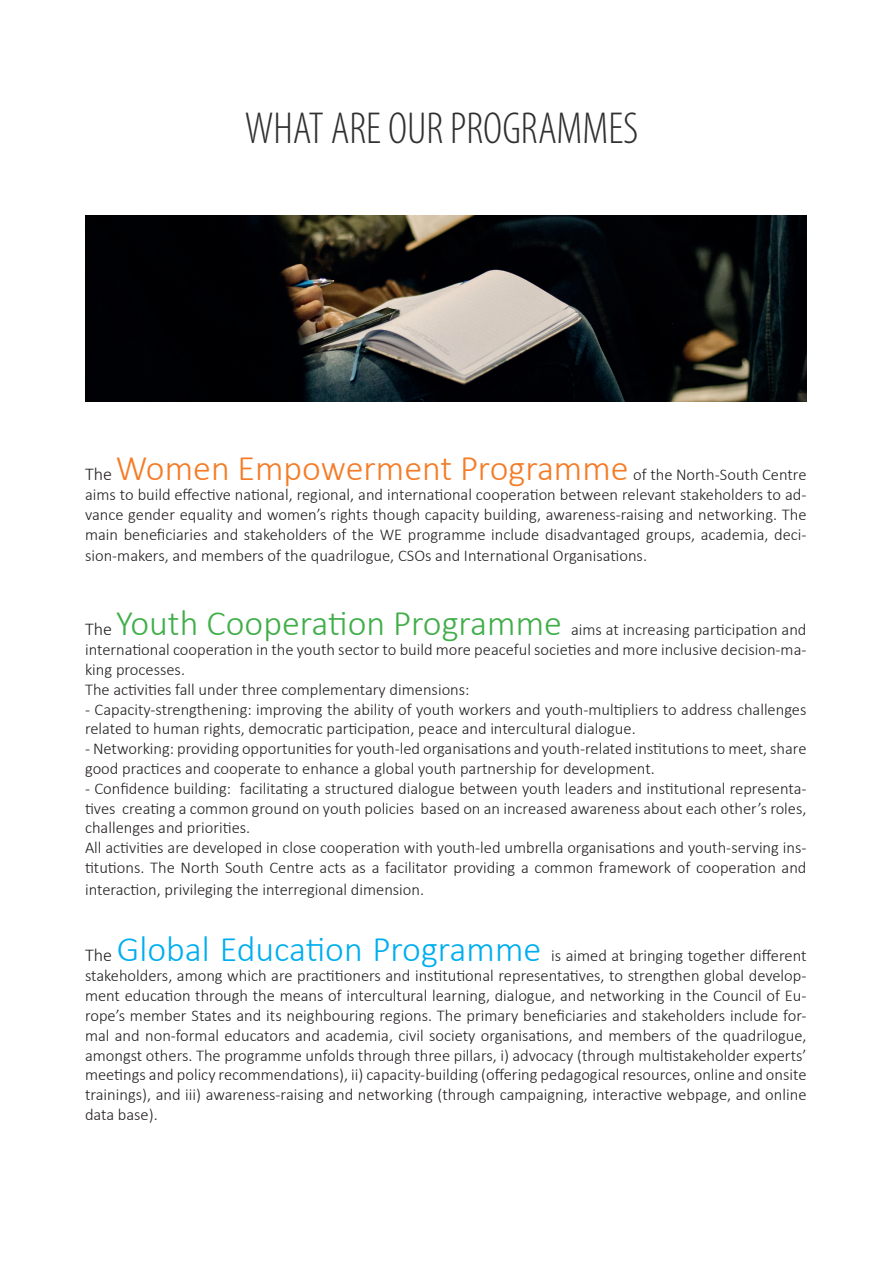
<style>
.page{position:relative;width:893px;height:1263px;background:#fff}
.page>*{position:absolute;margin:0;border:0;box-sizing:border-box;transform-origin:0 0}
.t1{font:45px "Myriad Variable Concept";color:#312f30}
.t2{font:300 36px "Calibri";color:#f47c27}
.t3{font:300 16.5px/19.8px "Calibri";color:#231f20}
.s1{font-size:18px;color:#231f20}
.s2{font-size:16.5px;color:#231f20}
.s3{font-size:18px}
.s4{font-size:36px;color:#40ae49}
.s5{font-size:36px;color:#00aeef}
</style>
<div class="page">
<img style="left:85px;top:215px;width:721px;height:187px">
<h1 class="t1" style="left:245px;top:101px;width:395px">WHAT ARE OUR PROGRAMMES</h1>
<h2 class="t2" style="left:85px;top:446px;width:723px"><span class="s1">The</span> Women Empowerment Programme <span class="s2">of the North-South Centre</span></h2>
<p class="t3" style="left:85px;top:485px;width:723px;text-align:justify">aims to build effective national, regional, and international cooperation between relevant stakeholders to ad&shy;vance gender equality and women’s rights though capacity building, awareness-raising and networking. The main beneficiaries and stakeholders of the WE programme include disadvantaged groups, academia, deci-</p>
<p class="t3" style="left:85px;top:546px;width:563px">sion-makers, and members of the quadrilogue, CSOs and International Organisations.</p>
<p class="t3" style="left:85px;top:620px;width:723px"><span class="s3">The</span> <span class="s4">Youth Cooperation Programme</span> aims at increasing participation and international cooperation in the youth sector to build more peaceful societies and more inclusive decision-ma&shy;king processes.<br>The activities fall under three complementary dimensions:</p>
<p class="t3" style="left:85px;top:699px;width:723px">- Capacity-strengthening: improving the ability of youth workers and youth-multipliers to address challenges related to human rights, democratic participation, peace and intercultural dialogue.</p>
<p class="t3" style="left:85px;top:739px;width:723px">- Networking: providing opportunities for youth-led organisations and youth-related institutions to meet, share good practices and cooperate to enhance a global youth partnership for development.</p>
<p class="t3" style="left:85px;top:778px;width:723px">- Confidence building: facilitating a structured dialogue between youth leaders and institutional representa&shy;tives creating a common ground on youth policies based on an increased awareness about each other’s roles, challenges and priorities.<br>All activities are developed in close cooperation with youth-led umbrella organisations and youth-serving ins&shy;titutions. The North South Centre acts as a facilitator providing a common framework of cooperation and</p>
<p class="t3" style="left:85px;top:879px;width:341px">interaction, privileging the interregional dimension.</p>
<p class="t3" style="left:85px;top:946px;width:723px;text-align:justify"><span class="s3">The</span> <span class="s5">Global Education Programme</span> is aimed at bringing together different stakeholders, among which are practitioners and institutional representatives, to strengthen global develop&shy;ment education through the means of intercultural learning, dialogue, and networking in the Council of Eu&shy;rope’s member States and its neighbouring regions. The primary beneficiaries and stakeholders include for&shy;mal and non-formal educators and academia, civil society organisations, and members of the quadrilogue, amongst others. The programme unfolds through three pillars, i) advocacy (through multistakeholder experts’ meetings and policy recommendations), ii) capacity-building (offering pedagogical resources, online and onsite trainings), and iii) awareness-raising and networking (through campaigning, interactive webpage, and online data base).</p>
</div>
